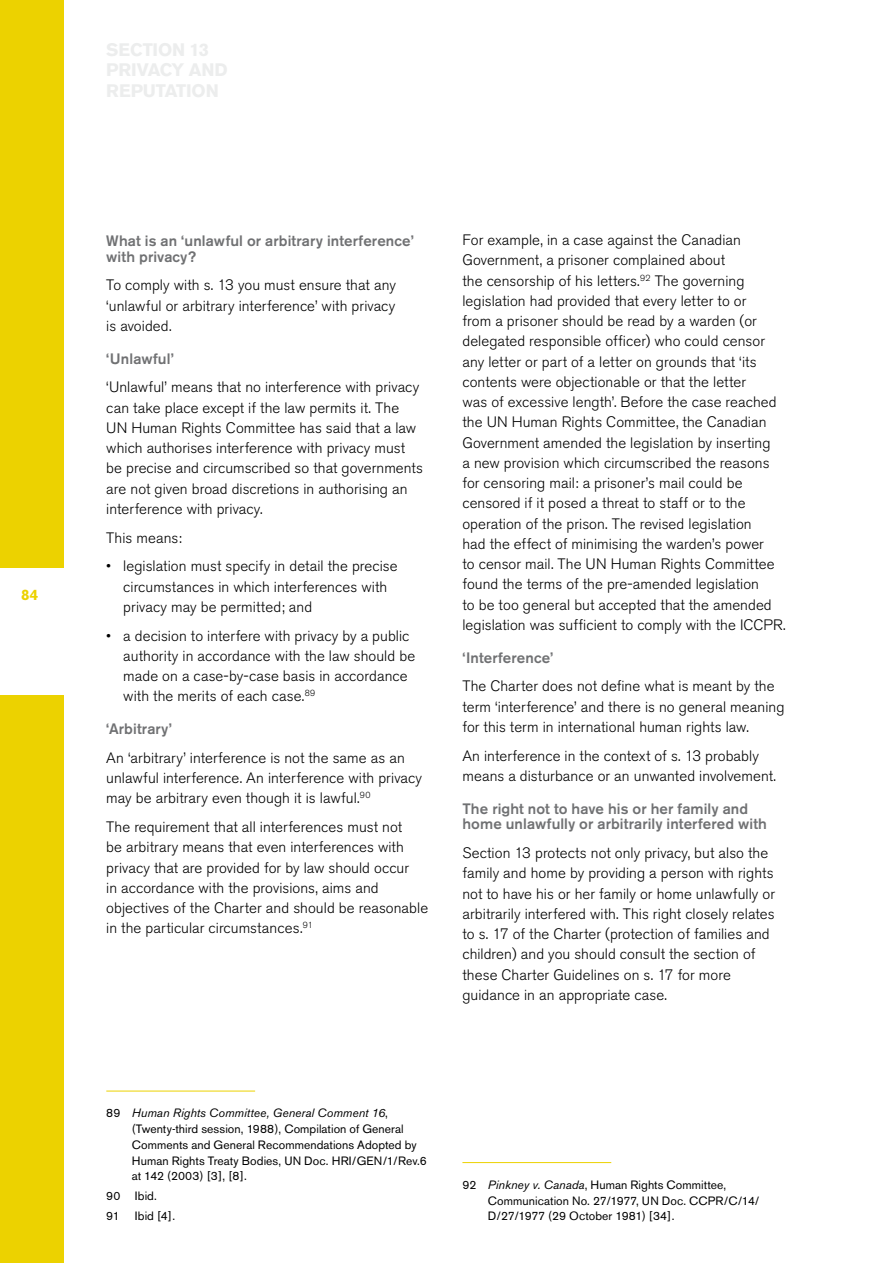
<style>
.page{position:relative;width:893px;height:1263px;background:#fff}
.page>*{position:absolute;margin:0;border:0;box-sizing:border-box;transform-origin:0 0}
.t1{font:300 15px/20.2px "Akzidenz Grotesk BE";letter-spacing:.005em;color:#000}
.t2{font:500 15px/15.8px "Akzidenz Grotesk BE";letter-spacing:.005em;color:#707173}
.t3{font:700 15px "Akzidenz Grotesk BE";color:#ecd200}
.t4{font:12px/15.8px "Akzidenz Grotesk BE";letter-spacing:.01em;color:#000}
.s1{font-style:italic}
</style>
<div class="page">
<div style="left:0;top:0;width:64px;height:568px;background:#ecd200"></div>
<div style="left:0;top:695px;width:64px;height:568px;background:#ecd200"></div>
<hr style="left:106px;top:1091px;width:149px;height:1px;background:#ecd200">
<hr style="left:462px;top:1162px;width:149px;height:1px;background:#ecd200">
<p class="t3" style="left:21px;top:586px;width:19px">84</p>
<p class="t2" style="left:106px;top:233px;width:309px">What is an ‘unlawful or arbitrary interference’ with privacy?</p>
<p class="t1" style="left:106px;top:275px;width:291px;text-align:justify">To comply with s. 13 you must ensure that any ‘unlawful or arbitrary interference’ with privacy is avoided.</p>
<p class="t2" style="left:106px;top:350px;width:69px">‘Unlawful’</p>
<p class="t1" style="left:106px;top:377px;width:318px">‘Unlawful’ means that no interference with privacy can take place except if the law permits it. The UN Human Rights Committee has said that a law which authorises interference with privacy must be precise and circumscribed so that governments are not given broad discretions in authorising an interference with privacy.</p>
<p class="t1" style="left:106px;top:528px;width:77px">This means:</p>
<p class="t1" style="left:123px;top:556px;width:276px;text-indent:-17px">• legislation must specify in detail the precise circumstances in which interferences with privacy may be permitted; and</p>
<p class="t1" style="left:123px;top:626px;width:293px;text-indent:-17px">• a decision to interfere with privacy by a public authority in accordance with the law should be made on a case-by-case basis in accordance with the merits of each case.<sup>89</sup></p>
<p class="t2" style="left:106px;top:721px;width:67px">‘Arbitrary’</p>
<p class="t1" style="left:106px;top:748px;width:317px">An ‘arbitrary’ interference is not the same as an unlawful interference. An interference with privacy may be arbitrary even though it is lawful.<sup>90</sup></p>
<p class="t1" style="left:106px;top:817px;width:323px">The requirement that all interferences must not<br>be arbitrary means that even interferences with privacy that are provided for by law should occur<br>in accordance with the provisions, aims and objectives of the Charter and should be reasonable in the particular circumstances.<sup>91</sup></p>
<p class="t1" style="left:462px;top:230px;width:325px">For example, in a case against the Canadian Government, a prisoner complained about<br>the censorship of his letters.<sup>92</sup> The governing legislation had provided that every letter to or<br>from a prisoner should be read by a warden (or delegated responsible officer) who could censor any letter or part of a letter on grounds that ‘its contents were objectionable or that the letter<br>was of excessive length’. Before the case reached the UN Human Rights Committee, the Canadian Government amended the legislation by inserting<br>a new provision which circumscribed the reasons for censoring mail: a prisoner’s mail could be censored if it posed a threat to staff or to the operation of the prison. The revised legislation<br>had the effect of minimising the warden’s power<br>to censor mail. The UN Human Rights Committee found the terms of the pre-amended legislation<br>to be too general but accepted that the amended legislation was sufficient to comply with the ICCPR.</p>
<p class="t2" style="left:462px;top:649px;width:92px">‘Interference’</p>
<p class="t1" style="left:462px;top:676px;width:324px">The Charter does not define what is meant by the term ‘interference’ and there is no general meaning for this term in international human rights law.</p>
<p class="t1" style="left:462px;top:746px;width:315px">An interference in the context of s. 13 probably means a disturbance or an unwanted involvement.</p>
<p class="t2" style="left:462px;top:800px;width:306px">The right not to have his or her family and home unlawfully or arbitrarily interfered with</p>
<p class="t1" style="left:462px;top:843px;width:314px">Section 13 protects not only privacy, but also the family and home by providing a person with rights not to have his or her family or home unlawfully or arbitrarily interfered with. This right closely relates to s. 17 of the Charter (protection of families and children) and you should consult the section of these Charter Guidelines on s. 17 for more guidance in an appropriate case.</p>
<p class="t4" style="left:132px;top:1105px;width:297px;text-indent:-25px">89 <span class="s1">Human Rights Committee, General Comment 16</span>, (Twenty-third session, 1988), Compilation of General Comments and General Recommendations Adopted by Human Rights Treaty Bodies, UN Doc. HRI/GEN/1/Rev.6 at 142 (2003) [3], [8].</p>
<p class="t4" style="left:106px;top:1186px;width:52px;line-height:20px">90 Ibid.<br>91</p>
<p class="t4" style="left:135px;top:1208px;width:42px">Ibid [4].</p>
<p class="t4" style="left:488px;top:1177px;width:273px;text-indent:-26px">92 <span class="s1">Pinkney v. Canada</span>, Human Rights Committee,<br>Communication No. 27/1977, UN Doc. CCPR/C/14/<br>D/27/1977 (29 October 1981) [34].</p>
</div>
